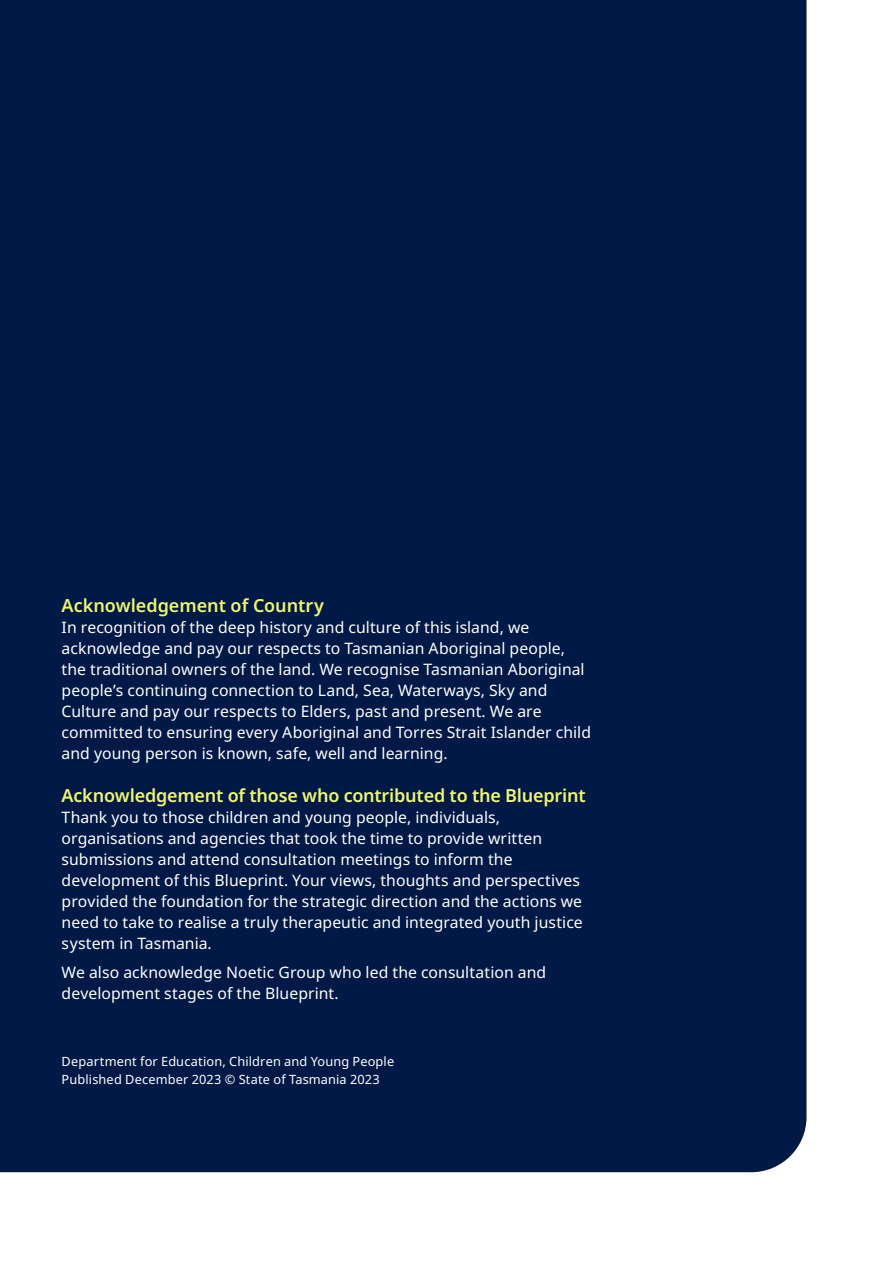
<style>
.page{position:relative;width:893px;height:1263px;background:#fff}
.page>*{position:absolute;margin:0;border:0;box-sizing:border-box;transform-origin:0 0}
.t1{font:600 18px "Noto Sans";letter-spacing:-.01em;color:#f0f66e}
.t2{font:15.75px/21px "Noto Sans";letter-spacing:.005em;color:#fff}
.t3{font:12.75px/18px "Noto Sans";letter-spacing:.015em;color:#fff}
</style>
<div class="page">
<div style="left:0;top:0;width:806px;height:1172px;background:#001947"></div>
<p class="t1" style="left:62px;top:592px;width:264px">Acknowledgement of Country</p>
<p class="t2" style="left:62px;top:617px;width:531px">In recognition of the deep history and culture of this island, we acknowledge and pay our respects to Tasmanian Aboriginal people, the traditional owners of the land. We recognise Tasmanian Aboriginal people’s continuing connection to Land, Sea, Waterways, Sky and Culture and pay our respects to Elders, past and present. We are committed to ensuring every Aboriginal and Torres Strait Islander child and young person is known, safe, well and learning.</p>
<p class="t1" style="left:62px;top:782px;width:526px">Acknowledgement of those who contributed to the Blueprint</p>
<p class="t2" style="left:62px;top:807px;width:523px">Thank you to those children and young people, individuals, organisations and agencies that took the time to provide written submissions and attend consultation meetings to inform the development of this Blueprint. Your views, thoughts and perspectives provided the foundation for the strategic direction and the actions we need to take to realise a truly therapeutic and integrated youth justice system in Tasmania.</p>
<p class="t2" style="left:62px;top:962px;width:486px">We also acknowledge Noetic Group who led the consultation and development stages of the Blueprint.</p>
<p class="t3" style="left:62px;top:1053px;width:334px">Department for Education, Children and Young People<br>Published December 2023 © State of Tasmania 2023</p>
</div>
